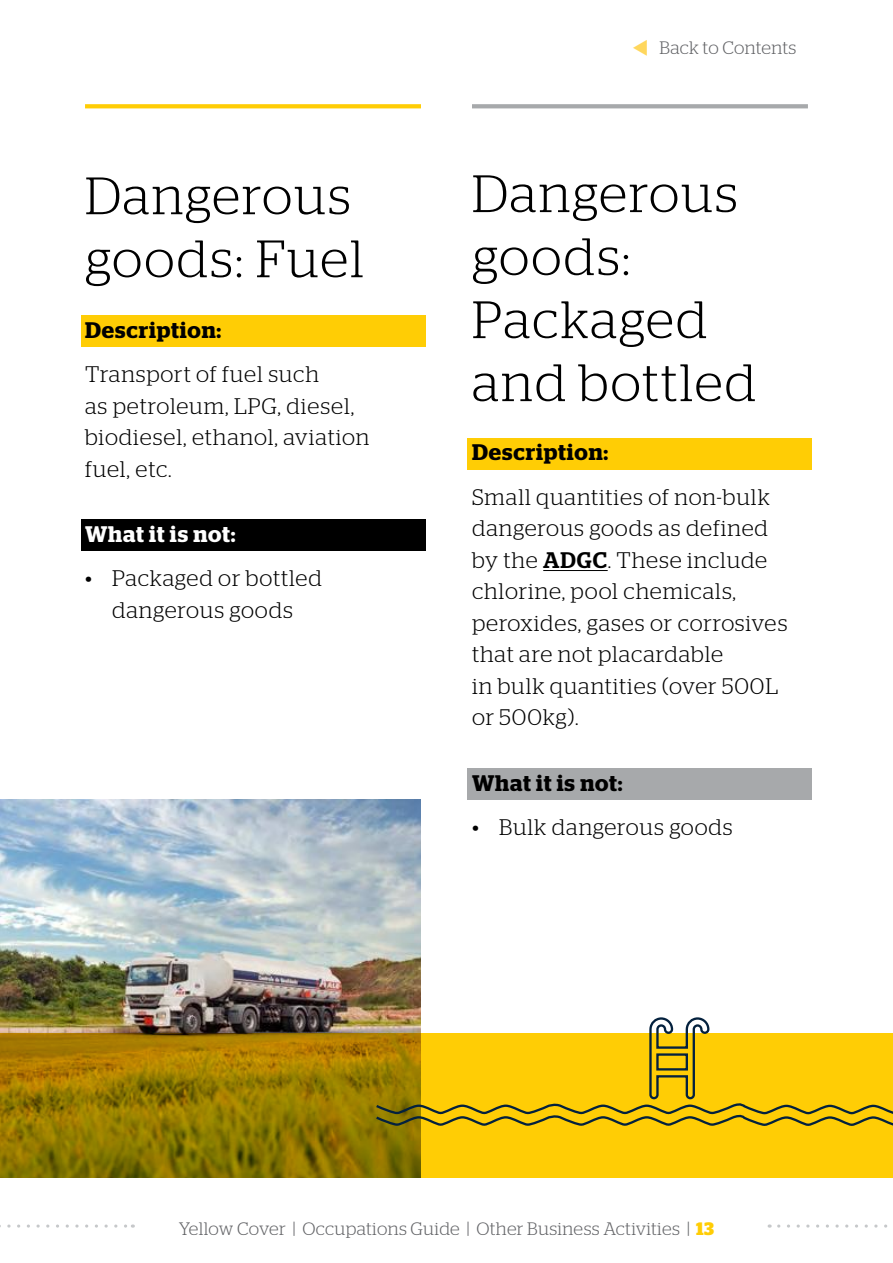
<style>
.page{position:relative;width:893px;height:1263px;background:#fff}
.page>*{position:absolute;margin:0;border:0;box-sizing:border-box;transform-origin:0 0}
.t1{font:300 52.5px/63px "Stag";letter-spacing:.035em;color:#000}
.t2{font:300 22.5px/31.5px "Stag";letter-spacing:.04em;color:#000}
.t3{font:600 22.5px "Stag";letter-spacing:.04em;color:#000}
.t4{font:600 22.5px "Stag";letter-spacing:.035em;color:#fff}
.t5{font:300 18px "Stag";letter-spacing:.02em;color:#626366}
.s1{font-weight:500}
.s2{font-weight:700;color:#ffcd05}
</style>
<div class="page">
<img style="left:0;top:799px;width:421px;height:234px">
<svg style="left:85px;top:104px;width:336px;height:4px"></svg>
<div style="left:81px;top:315px;width:344px;height:31px;background:#ffcd05"></div>
<div style="left:81px;top:520px;width:344px;height:31px;background:#000"></div>
<div style="left:468px;top:438px;width:344px;height:31px;background:#ffcd05"></div>
<hr style="left:543px;top:570px;width:65px;height:1px;background:#000">
<div style="left:468px;top:768px;width:344px;height:31px;background:#a7a9ab"></div>
<svg style="left:472px;top:104px;width:336px;height:4px"></svg>
<svg style="left:0;top:1033px;width:893px;height:145px"></svg>
<svg style="left:374px;top:1016px;width:519px;height:111px"></svg>
<svg style="left:0;top:1224px;width:133px;height:4px"></svg>
<svg style="left:779px;top:1224px;width:109px;height:4px"></svg>
<h1 class="t1" style="left:85px;top:164px;width:280px">Dangerous goods: Fuel</h1>
<p class="t3" style="left:85px;top:317px;width:138px">Description:</p>
<p class="t2" style="left:85px;top:358px;width:286px">Transport of fuel such<br>as petroleum, LPG, diesel, biodiesel, ethanol, aviation fuel, etc.</p>
<p class="t4" style="left:85px;top:521px;width:152px">What it is not:</p>
<p class="t2" style="left:85px;top:562px;width:238px;text-align:center">• Packaged or bottled dangerous goods</p>
<p class="t5" style="left:659px;top:37px;width:138px">Back to Contents</p>
<h1 class="t1" style="left:472px;top:161px;width:285px">Dangerous goods:<br>Packaged and bottled</h1>
<p class="t3" style="left:472px;top:439px;width:138px">Description:</p>
<p class="t2" style="left:472px;top:481px;width:317px">Small quantities of non-bulk dangerous goods as defined by the <span class="s1">ADGC</span>. These include chlorine, pool chemicals, peroxides, gases or corrosives that are not placardable<br>in bulk quantities (over 500L or 500kg).</p>
<p class="t3" style="left:472px;top:769px;width:152px">What it is not:</p>
<p class="t2" style="left:472px;top:811px;width:262px">• Bulk dangerous goods</p>
<p class="t5" style="left:179px;top:1218px;width:537px">Yellow Cover | Occupations Guide | Other Business Activities | <span class="s2">13</span></p>
</div>
